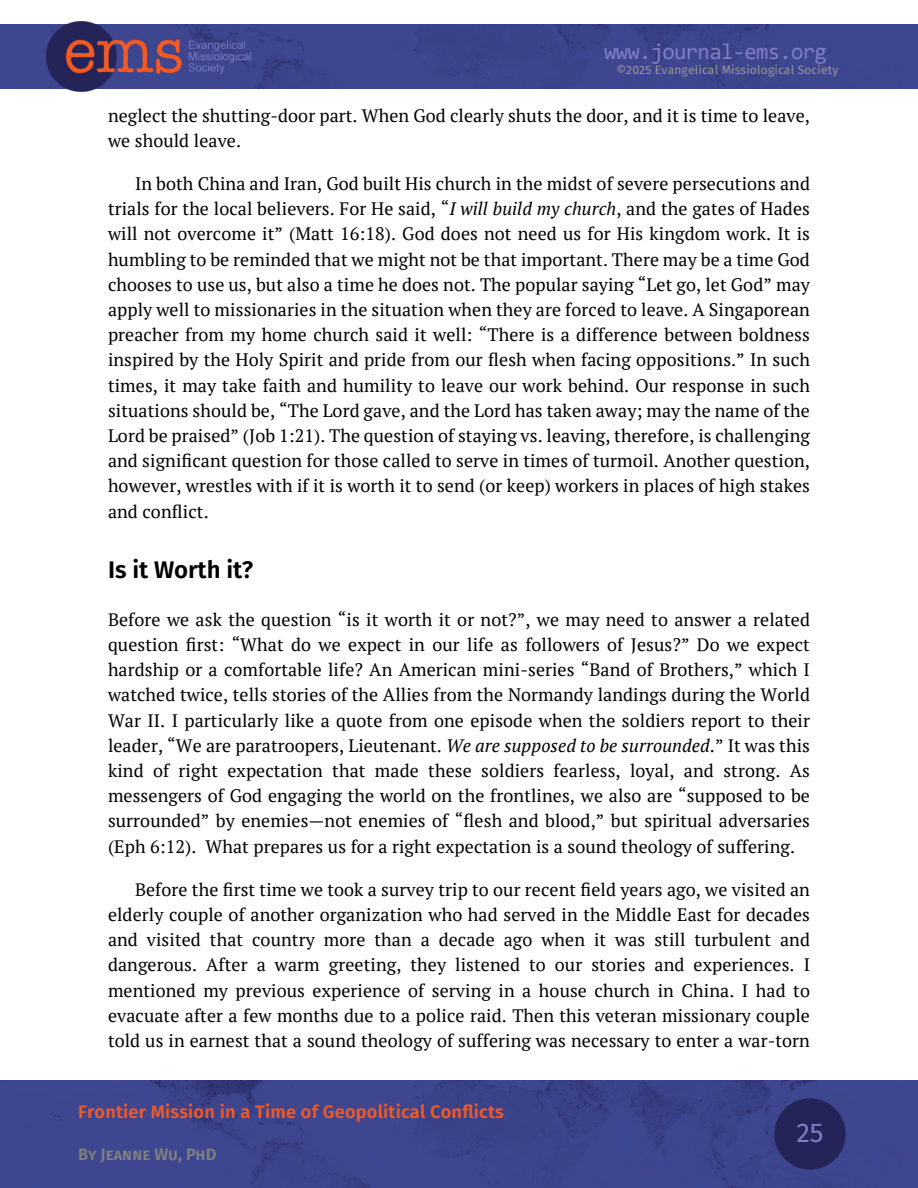
<style>
.page{position:relative;width:918px;height:1188px;background:#fff}
.page>*{position:absolute;margin:0;border:0;box-sizing:border-box;transform-origin:0 0}
.t1{font:27px "Fira Sans";color:#7d7dc5}
.t2{font:600 24px "Fira Sans";color:#000}
.t3{font:22.5px "Consolas";letter-spacing:-.03em;color:#7d7dc5}
.t4{font:18px/25.2px "PT Serif";letter-spacing:.005em;color:#000;text-align:justify}
.t5{font:600 18px "Fira Sans";letter-spacing:.01em;color:#f15a25}
.t6{font:600 16.5px "Fira Sans";color:#808080}
.t7{font:12px "Fira Sans";letter-spacing:.01em;color:#979797}
.s1{font-style:italic}
</style>
<div class="page">
<div style="left:0;top:24px;width:918px;height:65px;background:#3d468f"></div>
<img style="left:1px;top:1080px;width:917px;height:108px">
<div style="left:774px;top:1098px;width:72px;height:72px;background:#242459;border-radius:50%"></div>
<img style="left:45px;top:21px;width:208px;height:71px">
<hr style="left:0;top:1080px;width:1px;height:108px;background:#242459">
<p class="t3" style="left:604px;top:42px;width:224px">www.journal-ems.org</p>
<p class="t7" style="left:616px;top:62px;width:223px">©2025 Evangelical Missiological Society</p>
<p class="t4" style="left:108px;top:102px;width:704px">neglect the shutting-door part. When God clearly shuts the door, and it is time to leave, we should leave.</p>
<p class="t4" style="left:108px;top:171px;width:704px;text-indent:27px">In both China and Iran, God built His church in the midst of severe persecutions and trials for the local believers. For He said, “<span class="s1">I will build my church</span>, and the gates of Hades will not overcome it” (Matt 16:18). God does not need us for His kingdom work. It is humbling to be reminded that we might not be that important. There may be a time God chooses to use us, but also a time he does not. The popular saying “Let go, let God” may apply well to missionaries in the situation when they are forced to leave. A Singaporean preacher from my home church said it well: “There is a difference between boldness inspired by the Holy Spirit and pride from our flesh when facing oppositions.” In such times, it may take faith and humility to leave our work behind. Our response in such situations should be, “The Lord gave, and the Lord has taken away; may the name of the Lord be praised” (Job 1:21). The question of staying vs. leaving, therefore, is challenging and significant question for those called to serve in times of turmoil. Another question, however, wrestles with if it is worth it to send (or keep) workers in places of high stakes and conflict.</p>
<h2 class="t2" style="left:108px;top:556px;width:147px">Is it Worth it?</h2>
<p class="t4" style="left:108px;top:606px;width:704px">Before we ask the question “is it worth it or not?”, we may need to answer a related question first: “What do we expect in our life as followers of Jesus?” Do we expect hardship or a comfortable life? An American mini-series “Band of Brothers,” which I watched twice, tells stories of the Allies from the Normandy landings during the World War II. I particularly like a quote from one episode when the soldiers report to their leader, “We are paratroopers, Lieutenant. <span class="s1">We are supposed to be surrounded</span>.” It was this kind of right expectation that made these soldiers fearless, loyal, and strong. As messengers of God engaging the world on the frontlines, we also are “supposed to be surrounded” by enemies—not enemies of “flesh and blood,” but spiritual adversaries (Eph 6:12). What prepares us for a right expectation is a sound theology of suffering.</p>
<p class="t4" style="left:108px;top:876px;width:704px;text-indent:27px">Before the first time we took a survey trip to our recent field years ago, we visited an elderly couple of another organization who had served in the Middle East for decades and visited that country more than a decade ago when it was still turbulent and dangerous. After a warm greeting, they listened to our stories and experiences. I mentioned my previous experience of serving in a house church in China. I had to evacuate after a few months due to a police raid. Then this veteran missionary couple told us in earnest that a sound theology of suffering was necessary to enter a war-torn</p>
<p class="t5" style="left:78px;top:1101px;width:427px">Frontier Mission in a Time of Geopolitical Conflicts</p>
<p class="t6" style="left:78px;top:1145px;width:140px">By Jeanne Wu, PhD</p>
<h1 class="t1" style="left:796px;top:1117px;width:29px">25</h1>
</div>
